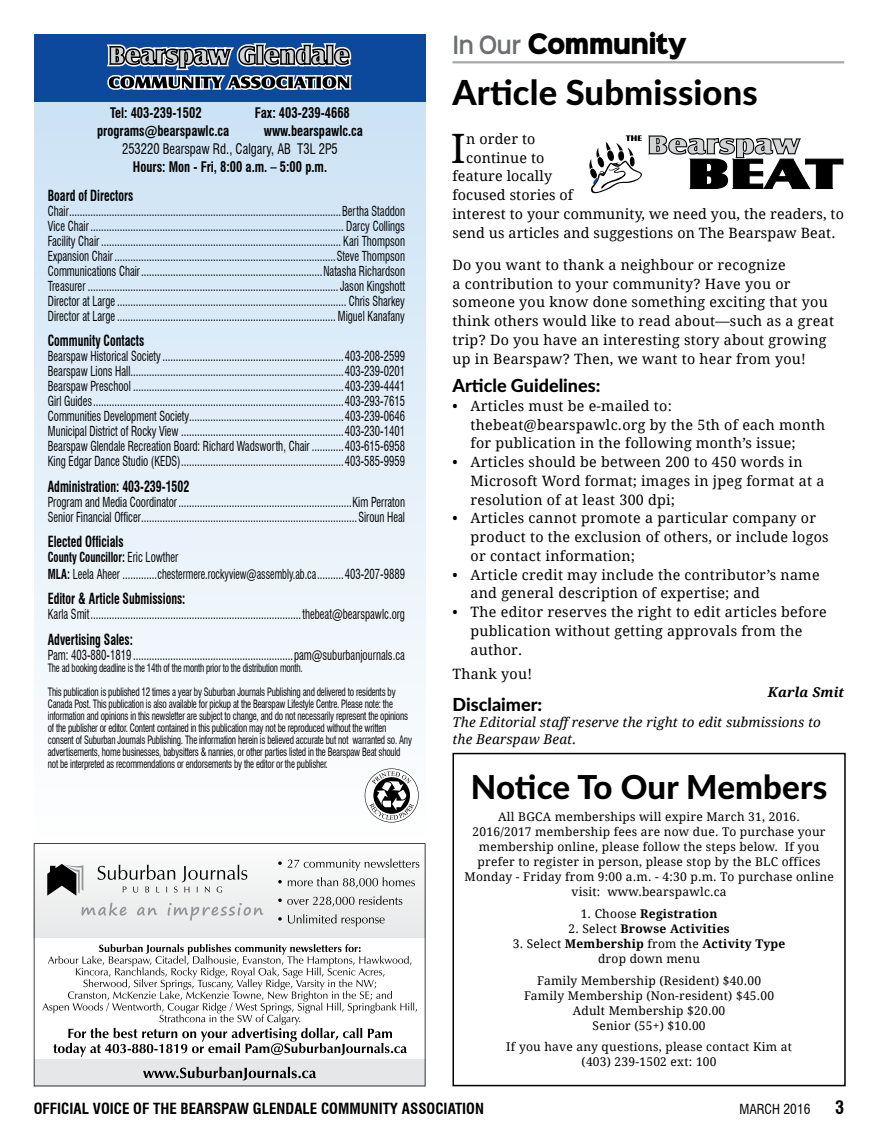
<style>
.page{position:relative;width:878px;height:1148px;background:#fff}
.page>*{position:absolute;margin:0;border:0;box-sizing:border-box;transform-origin:0 0}
.t1{font:40.5px "Droid Serif";color:#000}
.t2{font:800 34.5px "Lato";letter-spacing:.005em;color:#000}
.t3{font:800 33px "Lato";color:#000}
.t4{font:25.5px "Sinkin Sans 900 X Black";letter-spacing:-.04em;color:#000;scale:.89 1}
.t5{font:800 18px "Lato";color:#000}
.t6{font:700 condensed 18px "Swiss 721 BT";color:#000}
.t7{font:700 condensed 15px "Swiss 721 BT";color:#000;scale:.79 1}
.t8{font:700 condensed 15px "Swiss 721 BT";color:#000}
.t9{font:14.25px/18.8px "Droid Serif";letter-spacing:.02em;color:#000}
.t10{font:700 condensed 14.25px "Swiss 721 BT";color:#000;scale:.88 1}
.t11{font:condensed 14.25px "Swiss 721 BT";color:#000;scale:.88 1}
.t12{font:condensed 13.5px/15px "Swiss 721 BT";color:#000;text-align:justify;scale:.79 1}
.t13{font:italic 13.5px/16.5px "Droid Serif";letter-spacing:.01em;color:#000}
.t14{font:condensed 13.5px "Swiss 721 BT";color:#000}
.t15{font:italic 700 13.5px "Droid Serif";letter-spacing:.01em;color:#000}
.t16{font:12px/15px "Droid Serif";letter-spacing:.02em;color:#000;text-align:center}
.t17{font:700 12px "Droid Serif";letter-spacing:.02em;color:#000}
.t18{font:condensed 11.25px/12px "Swiss 721 BT";letter-spacing:-.02em;color:#000;scale:.8 1}
.t19{font:condensed 11.25px/24px "Swiss 721 BT";letter-spacing:-.02em;color:#000;scale:.79 1}
.s1{font-weight:700}
.s2{font-family:"Sinkin Sans 600";font-weight:600;font-size:22.65px;color:#6d6e71}
.s3{font-weight:400}
</style>
<div class="page">
<hr style="left:452px;top:61px;width:392px;height:2px;background:#a7a9ac">
<svg style="left:589px;top:135px;width:255px;height:59px"></svg>
<div style="left:34px;top:101px;width:391px;height:736px;background:linear-gradient(to bottom,#cce2f5,#fefefe)"></div>
<div style="left:34px;top:34px;width:391px;height:67px;background:#0c499c"></div>
<svg style="left:103px;top:43px;width:251px;height:91px"></svg>
<svg style="left:364px;top:768px;width:54px;height:54px"></svg>
<svg style="left:34px;top:843px;width:391px;height:243px;fill:#ececed"></svg>
<svg style="left:42px;top:944px;width:375px;height:112px"></svg>
<svg style="left:278px;top:858px;width:141px;height:68px"></svg>
<div style="left:452px;top:752px;width:393px;height:334px;border:2px solid #000"></div>
<p class="t10" style="left:110px;top:104px;width:105px">Tel: 403-239-1502</p>
<p class="t10" style="left:255px;top:104px;width:109px">Fax: 403-239-4668</p>
<p class="t10" style="left:97px;top:122px;width:152px">programs@bearspawlc.ca</p>
<p class="t10" style="left:264px;top:122px;width:114px">www.bearspawlc.ca</p>
<p class="t11" style="left:122px;top:140px;width:247px">253220 Bearspaw Rd., Calgary, AB T3L 2P5</p>
<p class="t10" style="left:133px;top:158px;width:222px">Hours: Mon - Fri, 8:00 a.m. – 5:00 p.m.</p>
<p class="t7" style="left:48px;top:186px;width:110px">Board of Directors</p>
<p class="t12" style="left:48px;top:203px;width:453px">Chair......................................................................................................Bertha Staddon Vice Chair ............................................................................................... Darcy Collings Facility Chair .......................................................................................... Kari Thompson Expansion Chair ...................................................................................Steve Thompson Communications Chair....................................................................Natasha Richardson Treasurer .............................................................................................. Jason Kingshott Director at Large ...................................................................................... Chris Sharkey Director at Large .................................................................................. Miguel Kanafany</p>
<p class="t7" style="left:48px;top:332px;width:124px">Community Contacts</p>
<p class="t12" style="left:48px;top:349px;width:453px">Bearspaw Historical Society ....................................................................403-208-2599<br>Bearspaw Lions Hall................................................................................403-239-0201<br>Bearspaw Preschool ...............................................................................403-239-4441<br>Girl Guides..............................................................................................403-293-7615<br>Communities Development Society..........................................................403-239-0646<br>Municipal District of Rocky View .............................................................403-230-1401<br>Bearspaw Glendale Recreation Board: Richard Wadsworth, Chair ............403-615-6958<br>King Edgar Dance Studio (KEDS).............................................................403-585-9959</p>
<p class="t7" style="left:48px;top:477px;width:181px">Administration: 403-239-1502</p>
<p class="t12" style="left:48px;top:494px;width:453px">Program and Media Coordinator.................................................................Kim Perraton<br>Senior Financial Officer.................................................................................Siroun Heal</p>
<p class="t7" style="left:48px;top:533px;width:97px">Elected Officials</p>
<p class="t12" style="left:48px;top:549px;width:453px;line-height:16.5px"><span class="s1">County Councillor:</span> Eric Lowther<br><span class="s1">MLA:</span> Leela Aheer .............chestermere.rockyview@assembly.ab.ca..........403-207-9889</p>
<p class="t7" style="left:48px;top:590px;width:176px">Editor &amp; Article Submissions:</p>
<p class="t12" style="left:48px;top:607px;width:453px">Karla Smit...............................................................................thebeat@bearspawlc.org</p>
<p class="t7" style="left:48px;top:630px;width:109px">Advertising Sales:</p>
<p class="t12" style="left:48px;top:647px;width:453px">Pam: 403-880-1819 ............................................................pam@suburbanjournals.ca</p>
<p class="t19" style="left:48px;top:655px;width:442px">The ad booking deadline is the 14th of the month prior to the distribution month.<br>This publication is published 12 times a year by Suburban Journals Publishing and delivered to residents by</p>
<p class="t18" style="left:48px;top:697px;width:456px">Canada Post. This publication is also available for pickup at the Bearspaw Lifestyle Centre. Please note: the information and opinions in this newsletter are subject to change, and do not necessarily represent the opinions of the publisher or editor. Content contained in this publication may not be reproduced without the written consent of Suburban Journals Publishing. The information herein is believed accurate but not warranted so. Any advertisements, home businesses, babysitters &amp; nannies, or other parties listed in the Bearspaw Beat should not be interpreted as recommendations or endorsements by the editor or the publisher.</p>
<h3 class="t4" style="left:452px;top:31px;width:265px"><span class="s2">In Our</span> COMMUNITY</h3>
<h2 class="t2" style="left:452px;top:67px;width:307px">Article Submissions</h2>
<h1 class="t1" style="left:451px;top:125px;width:16px">I</h1>
<p class="t9" style="left:466px;top:129px;width:71px">n order to</p>
<p class="t9" style="left:466px;top:148px;width:80px">continue to</p>
<p class="t9" style="left:452px;top:167px;width:101px">feature locally</p>
<p class="t9" style="left:452px;top:186px;width:122px">focused stories of</p>
<p class="t9" style="left:452px;top:204px;width:393px">interest to your community, we need you, the readers, to</p>
<p class="t9" style="left:452px;top:223px;width:384px">send us articles and suggestions on The Bearspaw Beat.</p>
<p class="t9" style="left:452px;top:255px;width:383px">Do you want to thank a neighbour or recognize<br>a contribution to your community? Have you or someone you know done something exciting that you think others would like to read about—such as a great trip? Do you have an interesting story about growing up in Bearspaw? Then, we want to hear from you!</p>
<h3 class="t5" style="left:452px;top:372px;width:149px">Article Guidelines:</h3>
<p class="t9" style="left:470px;top:396px;width:356px;text-indent:-18px">• Articles must be e-mailed to: thebeat@bearspawlc.org by the 5th of each month for publication in the following month’s issue;</p>
<p class="t9" style="left:470px;top:453px;width:355px;text-indent:-18px">• Articles should be between 200 to 450 words in<br>Microsoft Word format; images in jpeg format at a resolution of at least 300 dpi;</p>
<p class="t9" style="left:470px;top:509px;width:359px;text-indent:-18px">• Articles cannot promote a particular company or product to the exclusion of others, or include logos or contact information;</p>
<p class="t9" style="left:470px;top:565px;width:350px;text-indent:-18px">• Article credit may include the contributor’s name and general description of expertise; and</p>
<p class="t9" style="left:470px;top:603px;width:358px;text-indent:-18px">• The editor reserves the right to edit articles before publication without getting approvals from the author.</p>
<p class="t9" style="left:452px;top:665px;width:81px">Thank you!</p>
<p class="t15" style="left:767px;top:685px;width:78px">Karla Smit</p>
<h3 class="t5" style="left:452px;top:691px;width:91px">Disclaimer:</h3>
<p class="t13" style="left:452px;top:714px;width:370px">The Editorial staff reserve the right to edit submissions to the Bearspaw Beat.</p>
<h3 class="t3" style="left:471px;top:762px;width:358px">Notice To Our Members</h3>
<p class="t16" style="left:464px;top:809px;width:371px">All BGCA memberships will expire March 31, 2016.<br>2016/2017 membership fees are now due. To purchase your membership online, please follow the steps below. If you prefer to register in person, please stop by the BLC offices Monday - Friday from 9:00 a.m. - 4:30 p.m. To purchase online visit: www.bearspawlc.ca</p>
<p class="t17" style="left:580px;top:906px;width:138px"><span class="s3">1. Choose</span> Registration</p>
<p class="t17" style="left:568px;top:921px;width:163px"><span class="s3">2. Select</span> Browse Activities</p>
<p class="t16" style="left:513px;top:936px;width:274px">3. Select <span class="s1">Membership</span> from the <span class="s1">Activity Type </span>drop down menu</p>
<p class="t16" style="left:524px;top:973px;width:252px">Family Membership (Resident) $40.00<br>Family Membership (Non-resident) $45.00<br>Adult Membership $20.00<br>Senior (55+) $10.00</p>
<p class="t16" style="left:506px;top:1039px;width:287px">If you have any questions, please contact Kim at (403) 239-1502 ext: 100</p>
<p class="t8" style="left:34px;top:1099px;width:452px">OFFICIAL VOICE OF THE BEARSPAW GLENDALE COMMUNITY ASSOCIATION</p>
<p class="t14" style="left:739px;top:1101px;width:72px">MARCH 2016</p>
<h3 class="t6" style="left:835px;top:1096px;width:10px">3</h3>
</div>
